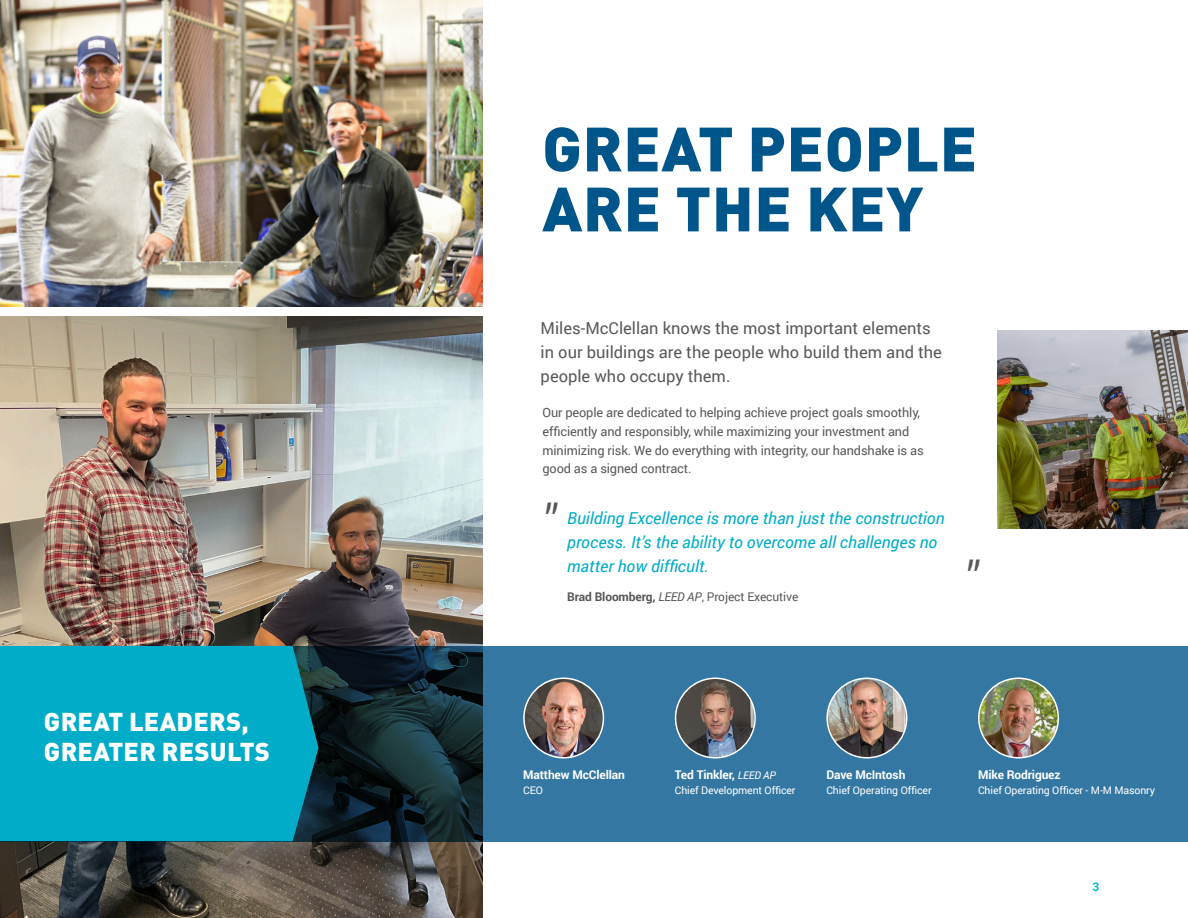
<style>
.page{position:relative;width:1188px;height:918px;background:#fff}
.page>*{position:absolute;margin:0;border:0;box-sizing:border-box;transform-origin:0 0}
.t1{font:900 61.5px/60px "DINOT";letter-spacing:.01em;color:#00558b}
.t2{font:italic 45px "Roboto";color:#57585a}
.t3{font:900 25.5px/30px "DINOT";letter-spacing:.01em;color:#fff}
.t4{font:italic 16.5px/24px "Roboto";color:#00acc8}
.t5{font:16.5px/24px "Roboto";color:#57585a}
.t6{font:12.75px/18.8px "Roboto";letter-spacing:-.01em;color:#57585a}
.t7{font:700 12px "Roboto";letter-spacing:-.01em;color:#fff}
.t8{font:12px "Roboto";letter-spacing:-.01em;color:#57585a}
.t9{font:700 12px "Roboto";color:#00bdd4}
.t10{font:10.5px "Roboto";letter-spacing:-.01em;color:#fff}
.s1{font-weight:700}
.s2{font-style:italic}
.s3{font-weight:400;font-style:italic;font-size:10.5px}
</style>
<div class="page">
<img style="left:0;top:317px;width:483px;height:601px">
<svg style="left:319px;top:646px;width:869px;height:195px;background:#2c6588"></svg>
<img style="left:0;top:0;width:483px;height:306px">
<img style="left:676px;top:678px;width:79px;height:80px;border-radius:40px">
<div style="left:675px;top:678px;width:81px;height:81px;border:2px solid #fff;border-radius:50%"></div>
<img style="left:524px;top:678px;width:79px;height:80px;border-radius:40px">
<div style="left:523px;top:678px;width:81px;height:81px;border:2px solid #fff;border-radius:50%"></div>
<img style="left:997px;top:330px;width:191px;height:198px">
<div style="left:0;top:646px;width:319px;height:195px;background:#00acc8"></div>
<img style="left:979px;top:678px;width:79px;height:80px;border-radius:40px">
<div style="left:978px;top:678px;width:81px;height:81px;border:2px solid #fff;border-radius:50%"></div>
<img style="left:827px;top:678px;width:80px;height:80px;border-radius:40px">
<div style="left:826px;top:678px;width:81px;height:81px;border:2px solid #fff;border-radius:50%"></div>
<p class="t3" style="left:44px;top:705px;width:228px">GREAT LEADERS,<br>GREATER RESULTS</p>
<p class="t1" style="left:542px;top:115px;width:436px">GREAT PEOPLE<br>ARE THE KEY</p>
<p class="t5" style="left:541px;top:316px;width:403px">Miles-McClellan knows the most important elements in our buildings are the people who build them and the people who occupy them.</p>
<p class="t6" style="left:542px;top:403px;width:383px">Our people are dedicated to helping achieve project goals smoothly, efficiently and responsibly, while maximizing your investment and minimizing risk. We do everything with integrity, our handshake is as good as a signed contract.</p>
<p class="t2" style="left:542px;top:489px;width:16px">"</p>
<p class="t4" style="left:567px;top:506px;width:379px">Building Excellence is more than just the construction process. It’s the ability to overcome all challenges no matter how difficult.</p>
<p class="t8" style="left:567px;top:588px;width:233px"><span class="s1">Brad Bloomberg,</span> <span class="s2">LEED AP</span>, Project Executive</p>
<p class="t2" style="left:964px;top:546px;width:16px">"</p>
<p class="t7" style="left:523px;top:766px;width:103px">Matthew McClellan</p>
<p class="t10" style="left:523px;top:783px;width:21px">CEO</p>
<p class="t7" style="left:675px;top:766px;width:103px">Ted Tinkler, <span class="s3">LEED AP</span></p>
<p class="t10" style="left:675px;top:783px;width:122px">Chief Development Officer</p>
<p class="t7" style="left:826px;top:766px;width:81px">Dave McIntosh</p>
<p class="t10" style="left:826px;top:783px;width:107px">Chief Operating Officer</p>
<p class="t7" style="left:978px;top:766px;width:84px">Mike Rodriguez</p>
<p class="t10" style="left:978px;top:783px;width:179px">Chief Operating Officer - M-M Masonry</p>
<p class="t9" style="left:1093px;top:878px;width:8px">3</p>
</div>
